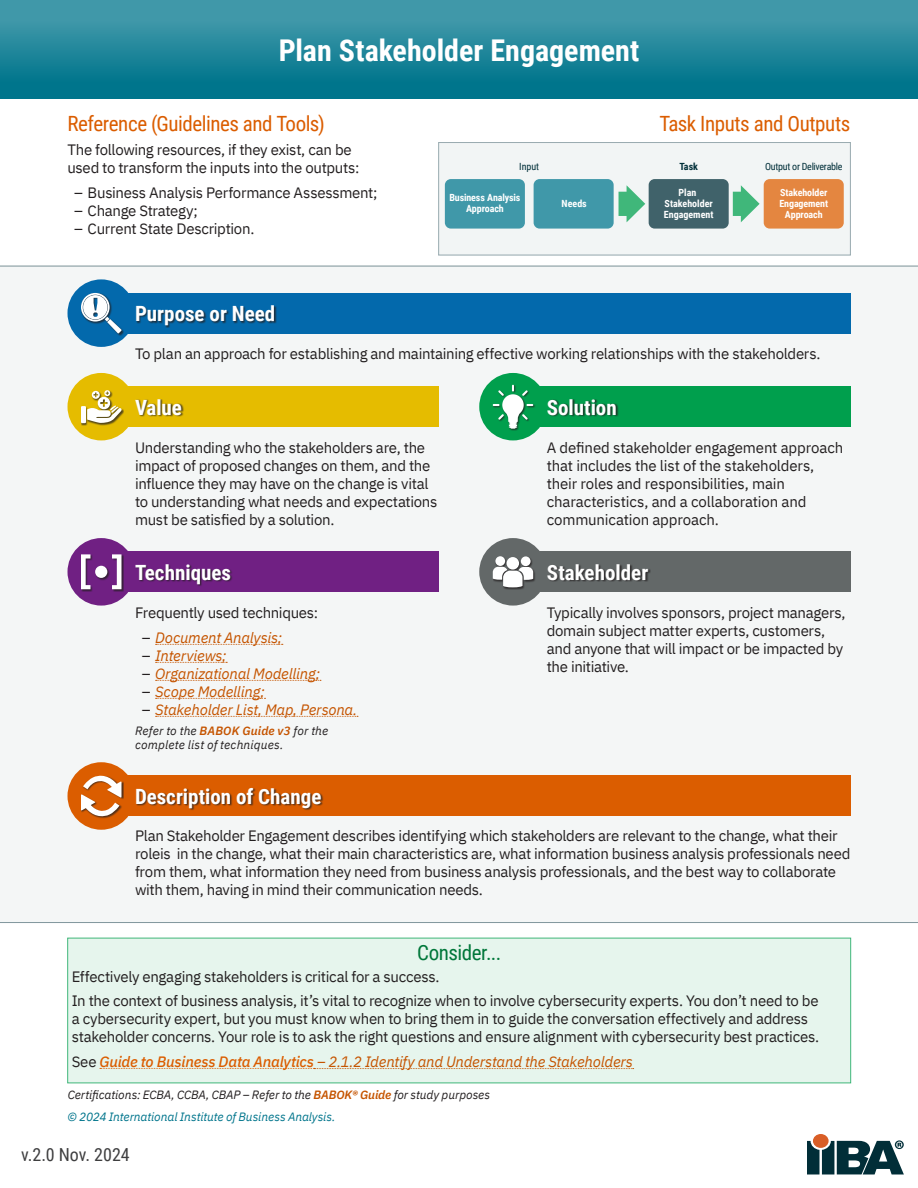
<style>
.page{position:relative;width:918px;height:1188px;background:#fff}
.page>*{position:absolute;margin:0;border:0;box-sizing:border-box;transform-origin:0 0}
.Task_Card_Title{font:700 30px "Roboto Condensed";color:#fff}
.Task_Card_Subhead{font:700 21px "Roboto Condensed";color:#fff}
.Task_Card_Tools_Heading{font:21px "Roboto Condensed";letter-spacing:-.02em;color:#db5d00}
.Task_Cards_Consider_Heading{font:21px "Roboto Condensed";letter-spacing:-.02em;color:#00773a}
.t1{font:18px "Roboto Condensed";color:#3e3e3f}
.Task_Card_Body_Copy{font:15px/18px "IBM Plex Sans";letter-spacing:-.02em;color:#231f20}
.Task_Card_Body_Copy-2{font:italic 15px "IBM Plex Sans";letter-spacing:-.015em;color:#c55400}
.Task_Card_Fine_Print{font:italic 12px/13.5px "IBM Plex Sans";color:#231f20}
.Task_Card_Copyright{font:italic 12px "IBM Plex Sans";letter-spacing:-.01em;color:#00758c}
.t2{font:700 9.9px/10.9px "Roboto Condensed";letter-spacing:-.005em;color:#fff;text-align:center}
.t3{font:9.9px "Roboto Condensed";letter-spacing:-.025em;color:#002e38}
.t4{font:700 9.9px "Roboto Condensed";color:#002e38}
.s1{font-style:normal;color:#231f20}
.s2{font-weight:600;color:#c55400}
.s3{font-weight:500;color:#db5d00}
</style>
<div class="page">
<div style="left:0;top:0;width:918px;height:99px;background:linear-gradient(to bottom,#4b9eae,#007088)"></div>
<div style="left:0;top:266px;width:918px;height:657px;background:#f4f6f6"></div>
<hr style="left:0;top:266px;width:918px;height:1px;background:#80969c">
<hr style="left:0;top:922px;width:918px;height:1px;background:#80969c">
<svg style="left:917px;top:0;width:1px;height:99px"></svg>
<div style="left:439px;top:143px;width:411px;height:112px;background:#f2f5f5"></div>
<div style="left:649px;top:179px;width:80px;height:50px;background:#40626a;border-radius:6px"></div>
<div style="left:764px;top:179px;width:80px;height:50px;background:#e48640;border-radius:6px"></div>
<svg style="left:619px;top:185px;width:26px;height:37px"></svg>
<svg style="left:733px;top:185px;width:27px;height:37px"></svg>
<div style="left:534px;top:179px;width:80px;height:50px;background:#4098a9;border-radius:6px"></div>
<div style="left:445px;top:179px;width:80px;height:50px;background:#4098a9;border-radius:6px"></div>
<div style="left:438px;top:142px;width:413px;height:113px;border:1px solid #99abb0"></div>
<div style="left:813px;top:1134px;width:16px;height:14px;background:#d95e27;border-radius:50%"></div>
<svg style="left:807px;top:1140px;width:97px;height:34px"></svg>
<svg style="left:156px;top:644px;width:127px;height:1px"></svg>
<svg style="left:156px;top:662px;width:71px;height:1px"></svg>
<svg style="left:156px;top:680px;width:165px;height:1px"></svg>
<svg style="left:156px;top:698px;width:110px;height:1px"></svg>
<svg style="left:156px;top:716px;width:202px;height:1px"></svg>
<div style="left:68px;top:938px;width:783px;height:145px;background:#e6f5ed"></div>
<svg style="left:100px;top:1068px;width:534px;height:1px"></svg>
<div style="left:101px;top:776px;width:749px;height:40px;background:#db5d00"></div>
<div style="left:68px;top:762px;width:67px;height:68px;background:#db5d00;border-radius:50%"></div>
<div style="left:81px;top:776px;width:43px;height:43px;background:#231f20;opacity:.75"></div>
<svg style="left:81px;top:776px;width:41px;height:40px"></svg>
<div style="left:136px;top:788px;width:188px;height:23px;background:#231f20;opacity:.75"></div>
<div style="left:105px;top:552px;width:334px;height:40px;background:#702083"></div>
<div style="left:68px;top:538px;width:67px;height:68px;background:#702083;border-radius:50%"></div>
<div style="left:81px;top:555px;width:43px;height:37px;background:#231f20;opacity:.75"></div>
<svg style="left:81px;top:554px;width:40px;height:35px"></svg>
<div style="left:95px;top:566px;width:12px;height:12px;background:#fff;border-radius:50%"></div>
<div style="left:135px;top:564px;width:98px;height:22px;background:#231f20;opacity:.75"></div>
<div style="left:513px;top:552px;width:337px;height:40px;background:#636868"></div>
<div style="left:479px;top:538px;width:68px;height:68px;background:#636868;border-radius:50%"></div>
<div style="left:493px;top:556px;width:43px;height:34px;background:#231f20;opacity:.75"></div>
<div style="left:495px;top:556px;width:10px;height:10px;background:#fff;border-radius:50%"></div>
<div style="left:507px;top:557px;width:12px;height:13px;background:#fff;border-radius:50%"></div>
<div style="left:521px;top:556px;width:10px;height:10px;background:#fff;border-radius:50%"></div>
<svg style="left:493px;top:567px;width:40px;height:20px"></svg>
<div style="left:547px;top:564px;width:104px;height:18px;background:#231f20;opacity:.75"></div>
<div style="left:101px;top:386px;width:338px;height:41px;background:#e5bc00"></div>
<div style="left:68px;top:373px;width:67px;height:67px;background:#e5bc00;border-radius:50%"></div>
<div style="left:81px;top:390px;width:43px;height:36px;background:#231f20;opacity:.75"></div>
<div style="left:81px;top:406px;width:5px;height:17px;background:#fff"></div>
<svg style="left:87px;top:390px;width:35px;height:33px"></svg>
<div style="left:135px;top:399px;width:49px;height:18px;background:#231f20;opacity:.75"></div>
<div style="left:513px;top:386px;width:337px;height:41px;background:#009f4d"></div>
<div style="left:479px;top:373px;width:68px;height:67px;background:#009f4d;border-radius:50%"></div>
<div style="left:493px;top:385px;width:43px;height:46px;background:#231f20;opacity:.75"></div>
<svg style="left:493px;top:385px;width:40px;height:43px"></svg>
<div style="left:547px;top:399px;width:72px;height:18px;background:#231f20;opacity:.75"></div>
<div style="left:101px;top:293px;width:749px;height:40px;background:#0369ac"></div>
<div style="left:68px;top:279px;width:67px;height:68px;background:#0369ac;border-radius:50%"></div>
<div style="left:81px;top:293px;width:43px;height:43px;background:#231f20;opacity:.75"></div>
<svg style="left:81px;top:293px;width:41px;height:40px"></svg>
<div style="left:136px;top:306px;width:141px;height:22px;background:#231f20;opacity:.75"></div>
<p class="Task_Card_Title" style="left:279px;top:29px;width:362px">Plan Stakeholder Engagement</p>
<p class="Task_Card_Tools_Heading" style="left:67px;top:108px;width:259px">Reference (Guidelines and Tools)</p>
<p class="Task_Card_Body_Copy" style="left:67px;top:140px;width:294px">The following resources, if they exist, can be used to transform the inputs into the outputs:</p>
<p class="Task_Card_Body_Copy" style="left:74px;top:182px;width:305px">– Business Analysis Performance Assessment;</p>
<p class="Task_Card_Body_Copy" style="left:74px;top:200px;width:125px">– Change Strategy;</p>
<p class="Task_Card_Body_Copy" style="left:74px;top:218px;width:182px">– Current State Description.</p>
<p class="Task_Card_Subhead" style="left:135px;top:299px;width:142px">Purpose or Need</p>
<p class="Task_Card_Tools_Heading" style="left:659px;top:108px;width:192px">Task Inputs and Outputs</p>
<p class="t3" style="left:519px;top:159px;width:22px">Input</p>
<p class="t4" style="left:679px;top:159px;width:20px">Task</p>
<p class="t3" style="left:765px;top:159px;width:79px">Output or Deliverable</p>
<p class="t2" style="left:449px;top:192px;width:73px">Business Analysis<br>Approach</p>
<p class="t2" style="left:562px;top:197px;width:27px">Needs</p>
<p class="t2" style="left:664px;top:186px;width:51px">Plan<br>Stakeholder<br>Engagement</p>
<p class="t2" style="left:779px;top:186px;width:50px">Stakeholder<br>Engagement<br>Approach</p>
<p class="Task_Card_Body_Copy" style="left:135px;top:343px;width:687px">To plan an approach for establishing and maintaining effective working relationships with the stakeholders.</p>
<p class="Task_Card_Subhead" style="left:135px;top:392px;width:49px">Value</p>
<p class="Task_Card_Subhead" style="left:547px;top:392px;width:72px">Solution</p>
<p class="Task_Card_Body_Copy" style="left:135px;top:437px;width:304px">Understanding who the stakeholders are, the impact of proposed changes on them, and the influence they may have on the change is vital to understanding what needs and expectations must be satisfied by a solution.</p>
<p class="Task_Card_Body_Copy" style="left:547px;top:437px;width:298px">A defined stakeholder engagement approach that includes the list of the stakeholders, their roles and responsibilities, main characteristics, and a collaboration and communication approach.</p>
<p class="Task_Card_Subhead" style="left:135px;top:558px;width:98px">Techniques</p>
<p class="Task_Card_Subhead" style="left:547px;top:558px;width:103px">Stakeholder</p>
<p class="Task_Card_Body_Copy" style="left:135px;top:603px;width:185px">Frequently used techniques:</p>
<p class="Task_Card_Body_Copy-2" style="left:142px;top:626px;width:142px"><span class="s1">–</span> Document Analysis;</p>
<p class="Task_Card_Body_Copy-2" style="left:142px;top:644px;width:86px"><span class="s1">–</span> Interviews;</p>
<p class="Task_Card_Body_Copy-2" style="left:142px;top:662px;width:180px"><span class="s1">–</span> Organizational Modelling;</p>
<p class="Task_Card_Body_Copy-2" style="left:142px;top:680px;width:125px"><span class="s1">–</span> Scope Modelling;</p>
<p class="Task_Card_Body_Copy-2" style="left:142px;top:698px;width:217px"><span class="s1">–</span> Stakeholder List, Map, Persona.</p>
<p class="Task_Card_Fine_Print" style="left:135px;top:723px;width:195px">Refer to the <span class="s2">BABOK Guide v3</span> for the complete list of techniques.</p>
<p class="Task_Card_Subhead" style="left:135px;top:782px;width:188px">Description of Change</p>
<p class="Task_Card_Body_Copy" style="left:547px;top:603px;width:300px">Typically involves sponsors, project managers, domain subject matter experts, customers, and anyone that will impact or be impacted by the initiative.</p>
<p class="Task_Card_Body_Copy" style="left:135px;top:826px;width:717px">Plan Stakeholder Engagement describes identifying which stakeholders are relevant to the change, what their roleis in the change, what their main characteristics are, what information business analysis professionals need from them, what information they need from business analysis professionals, and the best way to collaborate with them, having in mind their communication needs.</p>
<p class="Task_Cards_Consider_Heading" style="left:417px;top:937px;width:86px">Consider...</p>
<p class="Task_Card_Body_Copy" style="left:72px;top:966px;width:369px">Effectively engaging stakeholders is critical for a success.</p>
<p class="Task_Card_Body_Copy" style="left:72px;top:991px;width:749px">In the context of business analysis, it’s vital to recognize when to involve cybersecurity experts. You don’t need to be a cybersecurity expert, but you must know when to bring them in to guide the conversation effectively and address stakeholder concerns. Your role is to ask the right questions and ensure alignment with cybersecurity best practices.</p>
<p class="Task_Card_Body_Copy-2" style="left:72px;top:1050px;width:563px"><span class="s1">See</span> <span class="s3">Guide to Business Data Analytics</span> – 2.1.2 Identify and Understand the Stakeholders</p>
<p class="Task_Card_Fine_Print" style="left:68px;top:1087px;width:424px">Certifications: ECBA, CCBA, CBAP – Refer to the <span class="s2">BABOK® Guide</span> for study purposes</p>
<p class="Task_Card_Copyright" style="left:68px;top:1107px;width:269px">© 2024 International Institute of Business Analysis.</p>
<p class="t1" style="left:21px;top:1142px;width:110px">v.2.0 Nov. 2024</p>
</div>
